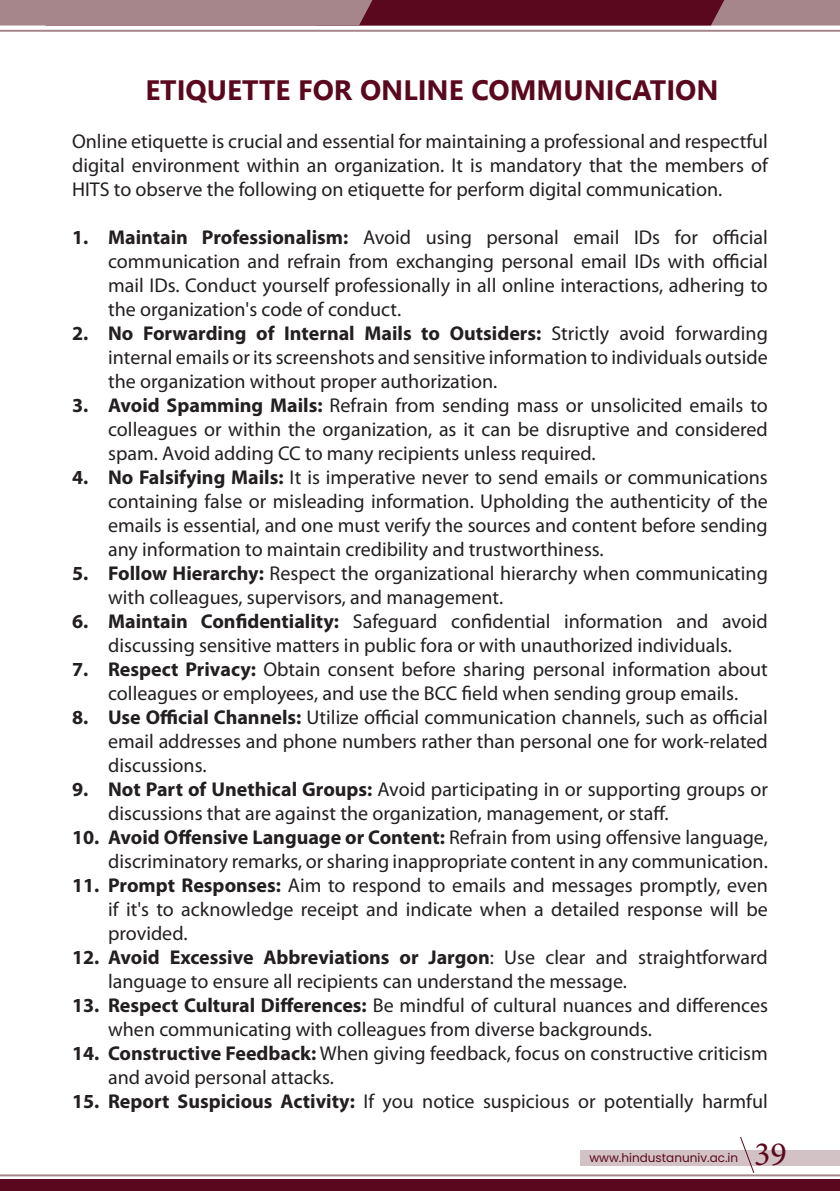
<style>
.page{position:relative;width:840px;height:1191px;background:#fff}
.page>*{position:absolute;margin:0;border:0;box-sizing:border-box;transform-origin:0 0}
.t1{font:34px "Minion Pro";color:#5a081e}
.t2{font:700 28px "Nirmala UI";color:#5a081e}
.t3{font:20px/24px "Myriad Pro";color:#231f20;text-align:justify}
.t4{font:12px "Poppins";color:#5a081e}
.s1{font-weight:700}
</style>
<div class="page">
<svg style="left:0;top:0;width:839px;height:26px;background:#87525e"></svg>
<div style="left:579px;top:1150px;width:260px;height:16px;background:#d2c2c5"></div>
<div style="left:0;top:1179px;width:839px;height:12px;background:#5a081e"></div>
<svg style="left:740px;top:1137px;width:14px;height:36px"></svg>
<hr style="left:0;top:1174px;width:839px;height:2px;background:#a6868b">
<hr style="left:0;top:30px;width:839px;height:2px;background:#a6868b">
<p class="t2" style="left:145px;top:67px;width:574px">ETIQUETTE FOR ONLINE COMMUNICATION</p>
<p class="t3" style="left:72px;top:129px;width:697px">Online etiquette is crucial and essential for maintaining a professional and respectful digital environment within an organization. It is mandatory that the members of HITS to observe the following on etiquette for perform digital communication.</p>
<p class="t3" style="left:108px;top:225px;width:661px;text-indent:-36px"><span class="s1">1. Maintain Professionalism:</span> Avoid using personal email IDs for official communication and refrain from exchanging personal email IDs with official mail IDs. Conduct yourself professionally in all online interactions, adhering to the organization's code of conduct.</p>
<p class="t3" style="left:108px;top:321px;width:661px;text-indent:-36px"><span class="s1">2. No Forwarding of Internal Mails to Outsiders:</span> Strictly avoid forwarding internal emails or its screenshots and sensitive information to individuals outside the organization without proper authorization.</p>
<p class="t3" style="left:108px;top:393px;width:661px;text-indent:-36px"><span class="s1">3. Avoid Spamming Mails:</span> Refrain from sending mass or unsolicited emails to colleagues or within the organization, as it can be disruptive and considered spam. Avoid adding CC to many recipients unless required.</p>
<p class="t3" style="left:108px;top:465px;width:661px;text-indent:-36px"><span class="s1">4. No Falsifying Mails:</span> It is imperative never to send emails or communications containing false or misleading information. Upholding the authenticity of the emails is essential, and one must verify the sources and content before sending any information to maintain credibility and trustworthiness.</p>
<p class="t3" style="left:108px;top:561px;width:661px;text-indent:-36px"><span class="s1">5. Follow Hierarchy:</span> Respect the organizational hierarchy when communicating with colleagues, supervisors, and management.</p>
<p class="t3" style="left:72px;top:609px;width:697px;text-align:center"><span class="s1">6. Maintain Confidentiality:</span> Safeguard confidential information and avoid discussing sensitive matters in public fora or with unauthorized individuals.</p>
<p class="t3" style="left:72px;top:657px;width:697px;text-align:center"><span class="s1">7. Respect Privacy:</span> Obtain consent before sharing personal information about colleagues or employees, and use the BCC field when sending group emails.</p>
<p class="t3" style="left:108px;top:705px;width:661px;text-indent:-36px"><span class="s1">8. Use Official Channels:</span> Utilize official communication channels, such as official email addresses and phone numbers rather than personal one for work-related discussions.</p>
<p class="t3" style="left:108px;top:777px;width:661px;text-indent:-36px"><span class="s1">9. Not Part of Unethical Groups:</span> Avoid participating in or supporting groups or discussions that are against the organization, management, or staff.</p>
<p class="t3" style="left:72px;top:825px;width:697px;text-align:right"><span class="s1">10. Avoid Offensive Language or Content:</span> Refrain from using offensive language, discriminatory remarks, or sharing inappropriate content in any communication.</p>
<p class="t3" style="left:108px;top:873px;width:661px;text-indent:-36px"><span class="s1">11. Prompt Responses:</span> Aim to respond to emails and messages promptly, even if it's to acknowledge receipt and indicate when a detailed response will be provided.</p>
<p class="t3" style="left:108px;top:945px;width:661px;text-indent:-36px"><span class="s1">12. Avoid Excessive Abbreviations or Jargon</span>: Use clear and straightforward language to ensure all recipients can understand the message.</p>
<p class="t3" style="left:108px;top:993px;width:661px;text-indent:-36px"><span class="s1">13. Respect Cultural Differences:</span> Be mindful of cultural nuances and differences when communicating with colleagues from diverse backgrounds.</p>
<p class="t3" style="left:108px;top:1041px;width:661px;text-indent:-36px"><span class="s1">14. Constructive Feedback:</span> When giving feedback, focus on constructive criticism and avoid personal attacks.</p>
<p class="t3" style="left:72px;top:1089px;width:696px"><span class="s1">15. Report Suspicious Activity:</span> If you notice suspicious or potentially harmful</p>
<p class="t4" style="left:589px;top:1151px;width:150px">www.hindustanuniv.ac.in</p>
<h1 class="t1" style="left:753px;top:1131px;width:34px">39</h1>
</div>
